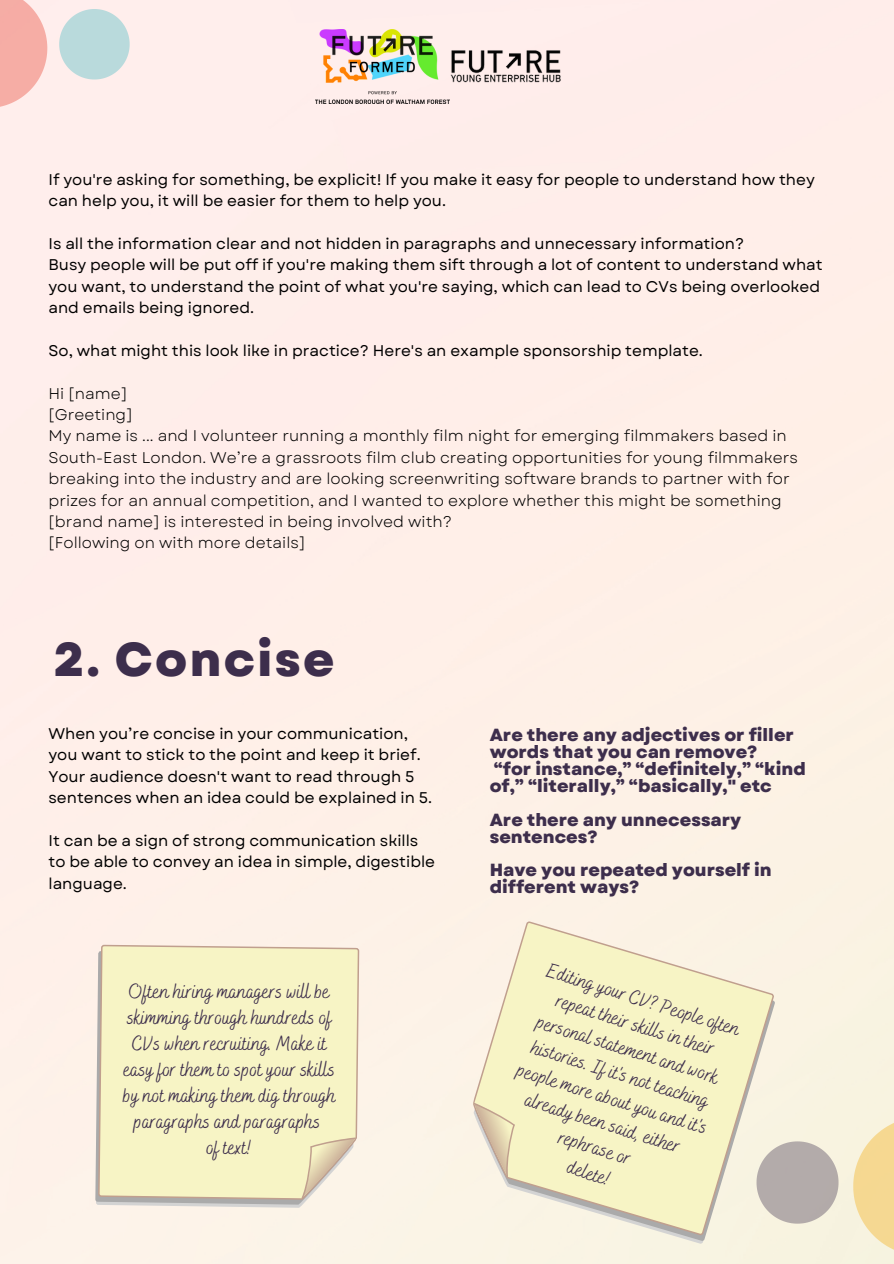
<style>
.page{position:relative;width:894px;height:1264px;background:#fff}
.page>*{position:absolute;margin:0;border:0;box-sizing:border-box;transform-origin:0 0}
.t1{font:800 47.55px "Garet";letter-spacing:.045em;color:#3d2e4c}
.t2{font:20.7px/26px "Bakerie Smooth";color:#3d2e4c;text-align:center}
.t3{font:20.25px/26px "Bakerie Smooth";color:#3d2e4c;text-align:center}
.t4{font:800 17.55px/17px "Garet";color:#3d2e4c}
.t5{font:15.45px/21.3px "Garet";color:#000}
.t6{font:15.45px/21.5px "Garet";color:#000}
</style>
<div class="page">
<div style="left:0;top:0;width:893px;height:1263px;background:#ffefe9"></div>
<svg style="left:0;top:0;width:130px;height:131px;background:#ecd9d7"></svg>
<svg style="left:743px;top:1087px;width:150px;height:176px;background:#e9dfc8"></svg>
<img style="left:315px;top:29px;width:134px;height:74px">
<img style="left:449px;top:50px;width:112px;height:33px">
<svg style="left:38px;top:884px;width:366px;height:373px;background:#f8f0d6"></svg>
<svg style="left:295px;top:1125px;width:63px;height:82px;background:#eee5ca"></svg>
<svg style="left:467px;top:918px;width:311px;height:321px;background:#f4f0cd"></svg>
<svg style="left:471px;top:1101px;width:46px;height:77px;background:#eadfc4"></svg>
<p class="t5" style="left:48px;top:168px;width:767px">If you're asking for something, be explicit! If you make it easy for people to understand how they can help you, it will be easier for them to help you.</p>
<p class="t5" style="left:48px;top:233px;width:697px">Is all the information clear and not hidden in paragraphs and unnecessary information?</p>
<p class="t5" style="left:48px;top:254px;width:775px">Busy people will be put off if you're making them sift through a lot of content to understand what you want, to understand the point of what you're saying, which can lead to CVs being overlooked and emails being ignored.</p>
<p class="t5" style="left:48px;top:340px;width:655px">So, what might this look like in practice? Here's an example sponsorship template.</p>
<p class="t6" style="left:48px;top:382px;width:80px">Hi [name]</p>
<p class="t6" style="left:48px;top:404px;width:86px">[Greeting]</p>
<p class="t6" style="left:48px;top:425px;width:750px">My name is ... and I volunteer running a monthly film night for emerging filmmakers based in South-East London. We’re a grassroots film club creating opportunities for young filmmakers breaking into the industry and are looking screenwriting software brands to partner with for prizes for an annual competition, and I wanted to explore whether this might be something [brand name] is interested in being involved with?</p>
<p class="t6" style="left:48px;top:532px;width:258px">[Following on with more details]</p>
<p class="t1" style="left:54px;top:625px;width:282px">2. Concise</p>
<p class="t5" style="left:48px;top:723px;width:385px">When you’re concise in your communication, you want to stick to the point and keep it brief.<br>Your audience doesn't want to read through 5 sentences when an idea could be explained in 5.</p>
<p class="t5" style="left:48px;top:829px;width:388px">It can be a sign of strong communication skills to be able to convey an idea in simple, digestible language.</p>
<p class="t2" style="left:123px;top:980px;width:214px">Often hiring managers will be skimming through hundreds of<br>CVs when recruiting. Make it easy for them to spot your skills by not making them dig through paragraphs and paragraphs</p>
<p class="t2" style="left:206px;top:1135px;width:48px">of text!</p>
<p class="t4" style="left:489px;top:726px;width:305px">Are there any adjectives or filler words that you can remove?</p>
<p class="t4" style="left:489px;top:760px;width:317px">“for instance,” “definitely,” “kind of,” “literally,” “basically," etc</p>
<p class="t4" style="left:489px;top:811px;width:253px">Are there any unnecessary sentences?</p>
<p class="t4" style="left:489px;top:862px;width:283px">Have you repeated yourself in different ways?</p>
<p class="t3" style="left:550px;top:959px;width:202px;rotate:17deg">Editing your CV? People often repeat their skil s in their personal statement and work histories. If it's not teaching people more about you and it's already been said, either</p>
<p class="t3" style="left:562px;top:1125px;width:76px;rotate:17deg">rephrase or</p>
<p class="t3" style="left:571px;top:1155px;width:46px;rotate:17deg">delete!</p>
</div>
